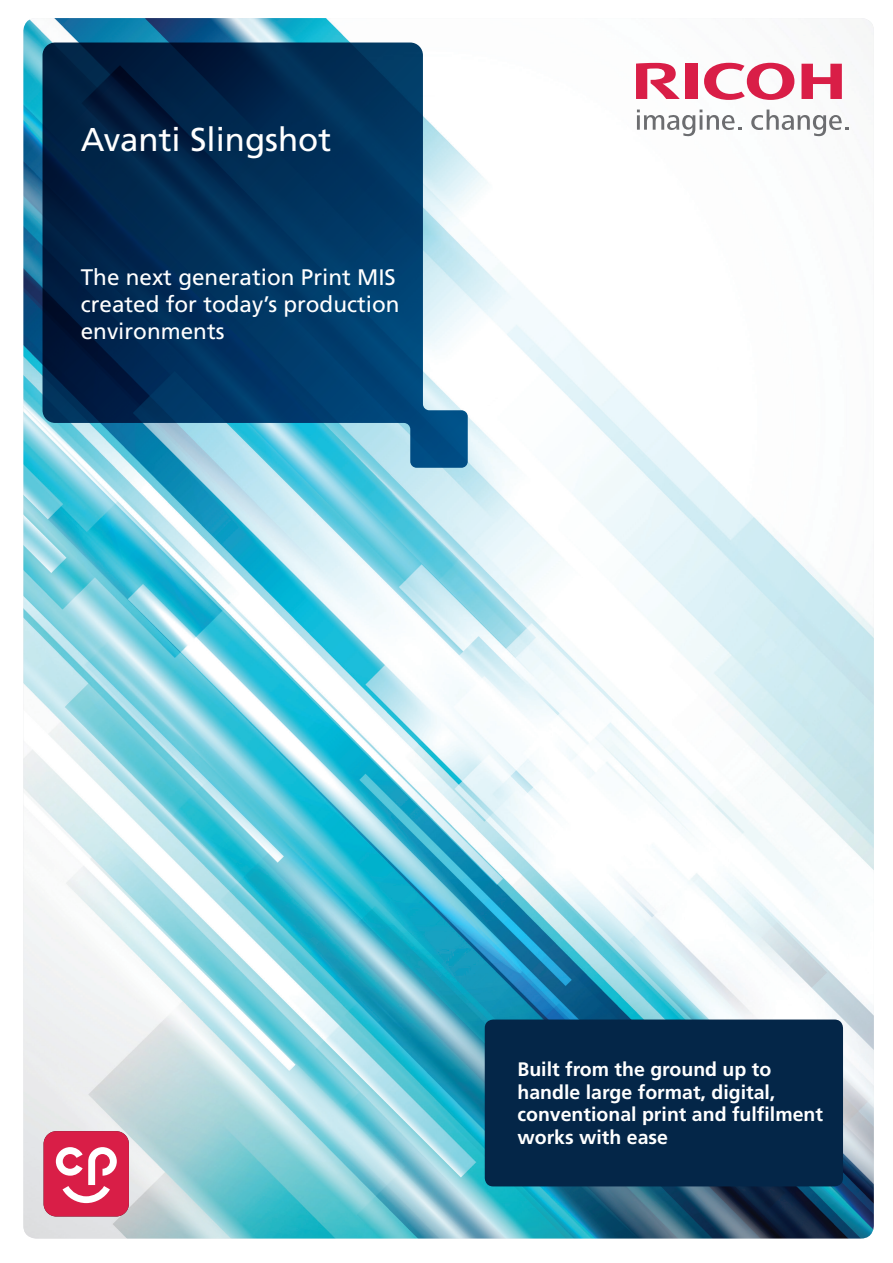
<style>
.page{position:relative;width:893px;height:1263px;background:#fff}
.page>*{position:absolute;margin:0;border:0;box-sizing:border-box;transform-origin:0 0}
.t1{font:33px "Frutiger";color:#fff}
.t2{font:22.5px/27px "Frutiger";color:#fff}
.t3{font:700 19.5px/22.5px "Frutiger";color:#fff}
</style>
<div class="page">
<img style="left:23px;top:18px;width:851px;height:1220px">
<svg style="left:704px;top:63px;width:90px;height:37px"></svg>
<svg style="left:801px;top:64px;width:41px;height:35px"></svg>
<div style="left:685px;top:64px;width:12px;height:35px;background:#d91e47"></div>
<svg style="left:636px;top:63px;width:44px;height:36px"></svg>
<svg style="left:637px;top:110px;width:104px;height:27px"></svg>
<svg style="left:751px;top:110px;width:97px;height:27px"></svg>
<svg style="left:43px;top:43px;width:425px;height:425px;background:#204f73"></svg>
<div style="left:485px;top:1019px;width:358px;height:167px;background:#042648;border-radius:9px"></div>
<div style="left:44px;top:1131px;width:85px;height:85px;background:#d91e47;border-radius:13px"></div>
<svg style="left:56px;top:1147px;width:61px;height:56px"></svg>
<h1 class="t1" style="left:81px;top:120px;width:252px">Avanti Slingshot</h1>
<p class="t2" style="left:81px;top:263px;width:320px">The next generation Print MIS created for today’s production environments</p>
<p class="t3" style="left:517px;top:1058px;width:307px">Built from the ground up to handle large format, digital, conventional print and fulfilment works with ease</p>
</div>
